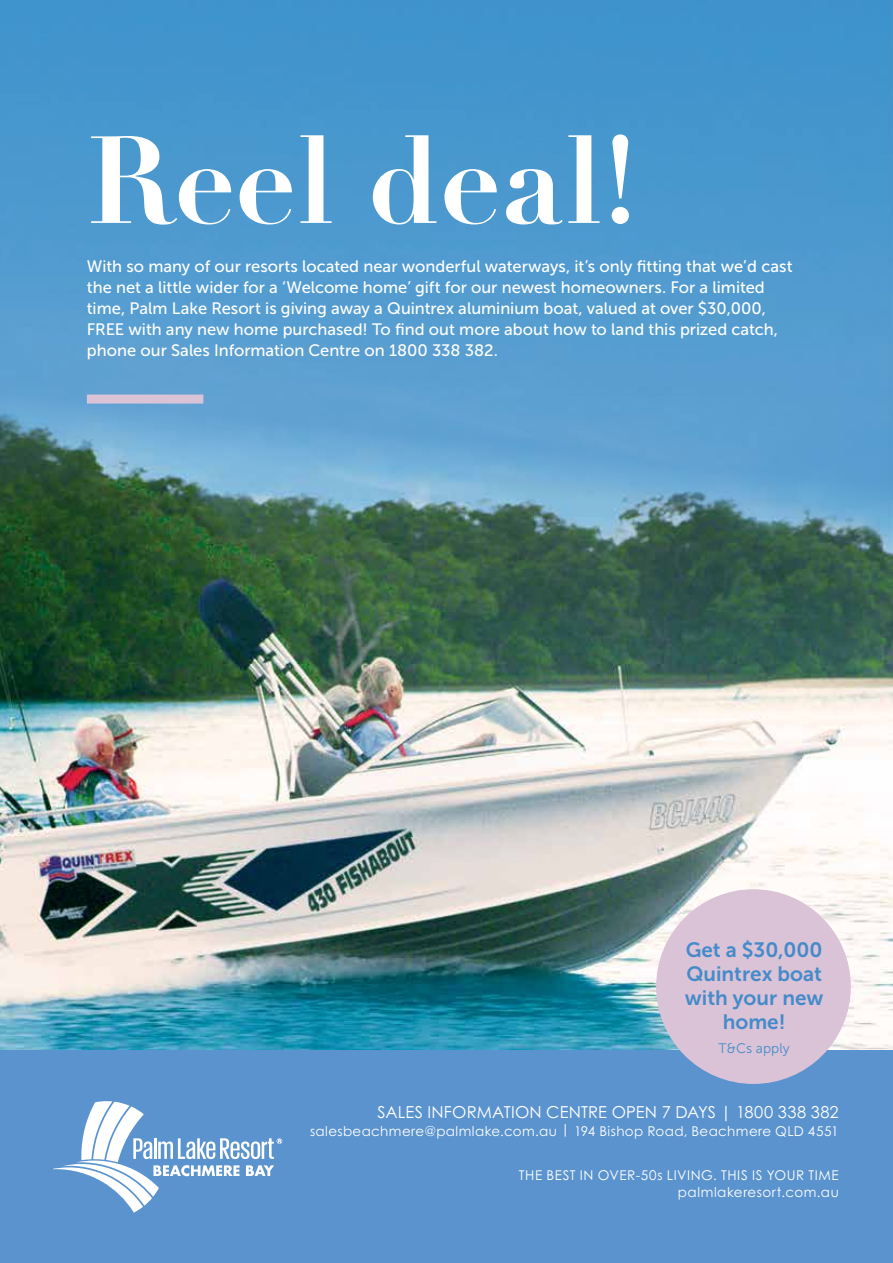
<style>
.page{position:relative;width:893px;height:1263px;background:#fff}
.page>*{position:absolute;margin:0;border:0;box-sizing:border-box;transform-origin:0 0}
.t1{font:700 121.5px "Didot";color:#fff}
.t2{font:20.7px/24.2px "Museo Sans 700";color:#458bc9;text-align:center}
.t3{font:16.5px/21px "Museo Sans 500";color:#fff}
.t4{font:16.5px "Century Gothic Pro";letter-spacing:.01em;color:#fff}
.t5{font:13.8px "Museo Sans 300";color:#458bc9}
.t6{font:13.5px "Century Gothic Pro";letter-spacing:.035em;color:#fff}
</style>
<div class="page">
<div style="left:0;top:1044px;width:893px;height:219px;background:#5a93ce"></div>
<svg style="left:54px;top:1101px;width:228px;height:111px"></svg>
<img style="left:0;top:541px;width:893px;height:508px">
<svg style="left:0;top:0;width:893px;height:541px;background:#5097c5"></svg>
<div style="left:87px;top:395px;width:116px;height:9px;background:#dbc3d7"></div>
<div style="left:656px;top:889px;width:195px;height:195px;background:#dbc3d7;border-radius:50%"></div>
<h1 class="t1" style="left:87px;top:104px;width:553px">Reel deal!</h1>
<p class="t3" style="left:87px;top:256px;width:707px">With so many of our resorts located near wonderful waterways, it’s only fitting that we’d cast the net a little wider for a ‘Welcome home’ gift for our newest homeowners. For a limited time, Palm Lake Resort is giving away a Quintrex aluminium boat, valued at over $30,000, FREE with any new home purchased! To find out more about how to land this prized catch, phone our Sales Information Centre on 1800 338 382.</p>
<p class="t2" style="left:685px;top:937px;width:140px">Get a $30,000<br>Quintrex boat with your new home!</p>
<p class="t5" style="left:719px;top:1041px;width:73px">T&amp;Cs apply</p>
<p class="t4" style="left:378px;top:1102px;width:463px">SALES INFORMATION CENTRE OPEN 7 DAYS | 1800 338 382</p>
<p class="t6" style="left:310px;top:1123px;width:530px">salesbeachmere@palmlake.com.au | 194 Bishop Road, Beachmere QLD 4551</p>
<p class="t6" style="left:519px;top:1167px;width:321px">THE BEST IN OVER-50s LIVING. THIS IS YOUR TIME</p>
<p class="t6" style="left:678px;top:1184px;width:163px">palmlakeresort.com.au</p>
</div>
